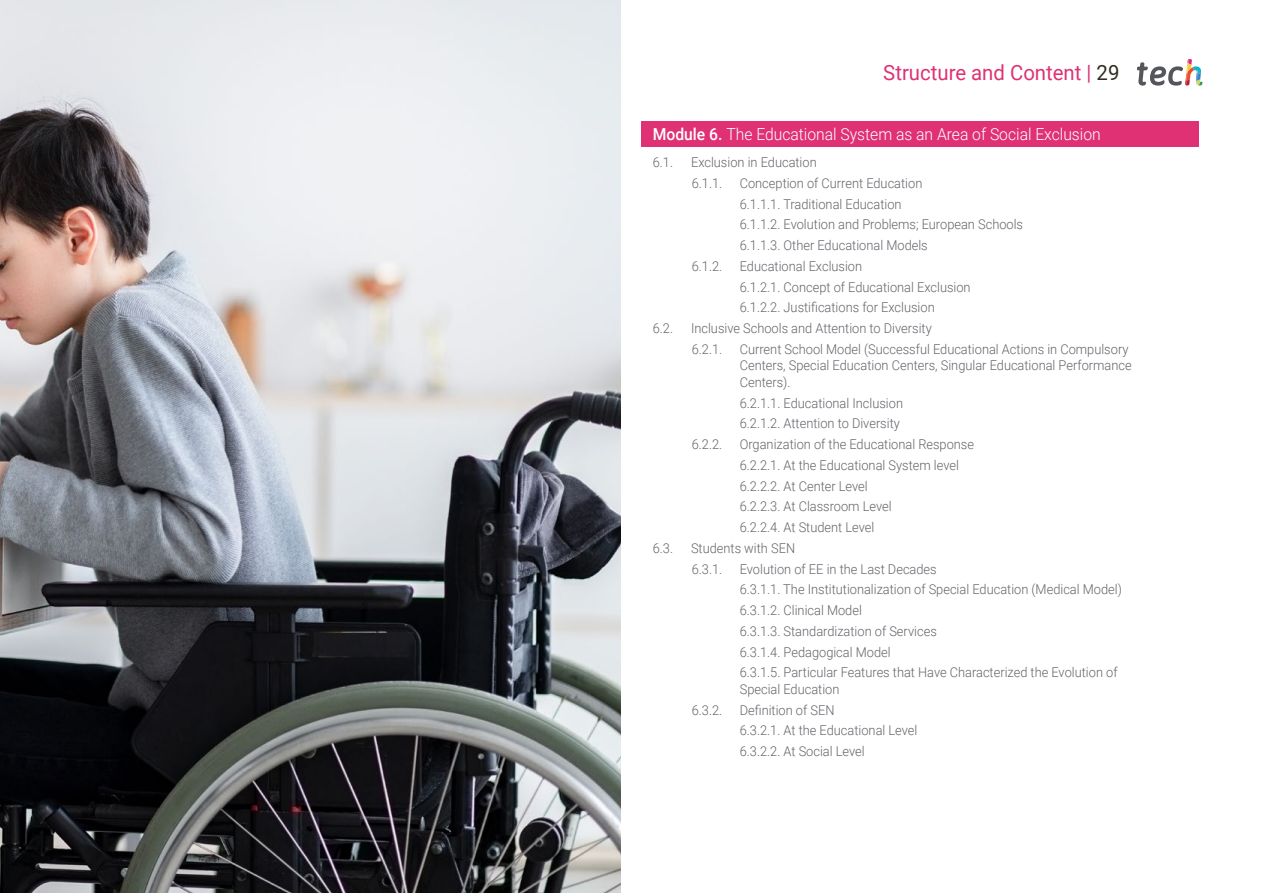
<style>
.page{position:relative;width:1263px;height:893px;background:#fff}
.page>*{position:absolute;margin:0;border:0;box-sizing:border-box;transform-origin:0 0}
.t1{font:21px "Roboto";color:#df3174}
.t2{font:300 16.5px "Roboto";color:#fff;scale:.95 1}
.t3{font:300 13.5px/20.7px "Roboto";color:#61646a;scale:.95 1}
.s1{color:#312e20}
.s2{font-weight:500}
</style>
<div class="page">
<svg style="left:1137px;top:59px;width:65px;height:27px"></svg>
<div style="left:642px;top:121px;width:557px;height:25px;background:#df3174"></div>
<img style="left:0;top:0;width:621px;height:893px">
<h1 class="t1" style="left:883px;top:57px;width:238px">Structure and Content | <span class="s1">29</span></h1>
<p class="t2" style="left:653px;top:123px;width:473px"><span class="s2">Module 6.</span> The Educational System as an Area of Social Exclusion</p>
<p class="t3" style="left:653px;top:151px;width:23px">6.1.</p>
<p class="t3" style="left:691px;top:151px;width:134px">Exclusion in Education<br>6.1.1.</p>
<p class="t3" style="left:740px;top:172px;width:300px">Conception of Current Education<br>6.1.1.1. Traditional Education<br>6.1.1.2. Evolution and Problems; European Schools 6.1.1.3. Other Educational Models</p>
<p class="t3" style="left:692px;top:255px;width:34px">6.1.2.</p>
<p class="t3" style="left:740px;top:255px;width:245px">Educational Exclusion<br>6.1.2.1. Concept of Educational Exclusion<br>6.1.2.2. Justifications for Exclusion</p>
<p class="t3" style="left:653px;top:317px;width:23px">6.2.</p>
<p class="t3" style="left:691px;top:317px;width:255px">Inclusive Schools and Attention to Diversity<br>6.2.1.</p>
<p class="t3" style="left:740px;top:340px;width:414px;line-height:16.5px">Current School Model (Successful Educational Actions in Compulsory<br>Centers, Special Education Centers, Singular Educational Performance<br>Centers).</p>
<p class="t3" style="left:740px;top:392px;width:173px">6.2.1.1. Educational Inclusion<br>6.2.1.2. Attention to Diversity</p>
<p class="t3" style="left:692px;top:433px;width:34px">6.2.2.</p>
<p class="t3" style="left:740px;top:433px;width:248px">Organization of the Educational Response<br>6.2.2.1. At the Educational System level<br>6.2.2.2. At Center Level<br>6.2.2.3. At Classroom Level<br>6.2.2.4. At Student Level</p>
<p class="t3" style="left:653px;top:537px;width:23px">6.3.</p>
<p class="t3" style="left:691px;top:537px;width:111px">Students with SEN<br>6.3.1.</p>
<p class="t3" style="left:740px;top:558px;width:404px">Evolution of EE in the Last Decades<br>6.3.1.1. The Institutionalization of Special Education (Medical Model)<br>6.3.1.2. Clinical Model<br>6.3.1.3. Standardization of Services<br>6.3.1.4. Pedagogical Model<br>6.3.1.5. Particular Features that Have Characterized the Evolution of</p>
<p class="t3" style="left:740px;top:678px;width:106px">Special Education</p>
<p class="t3" style="left:692px;top:699px;width:34px">6.3.2.</p>
<p class="t3" style="left:740px;top:699px;width:188px">Definition of SEN<br>6.3.2.1. At the Educational Level<br>6.3.2.2. At Social Level</p>
</div>
